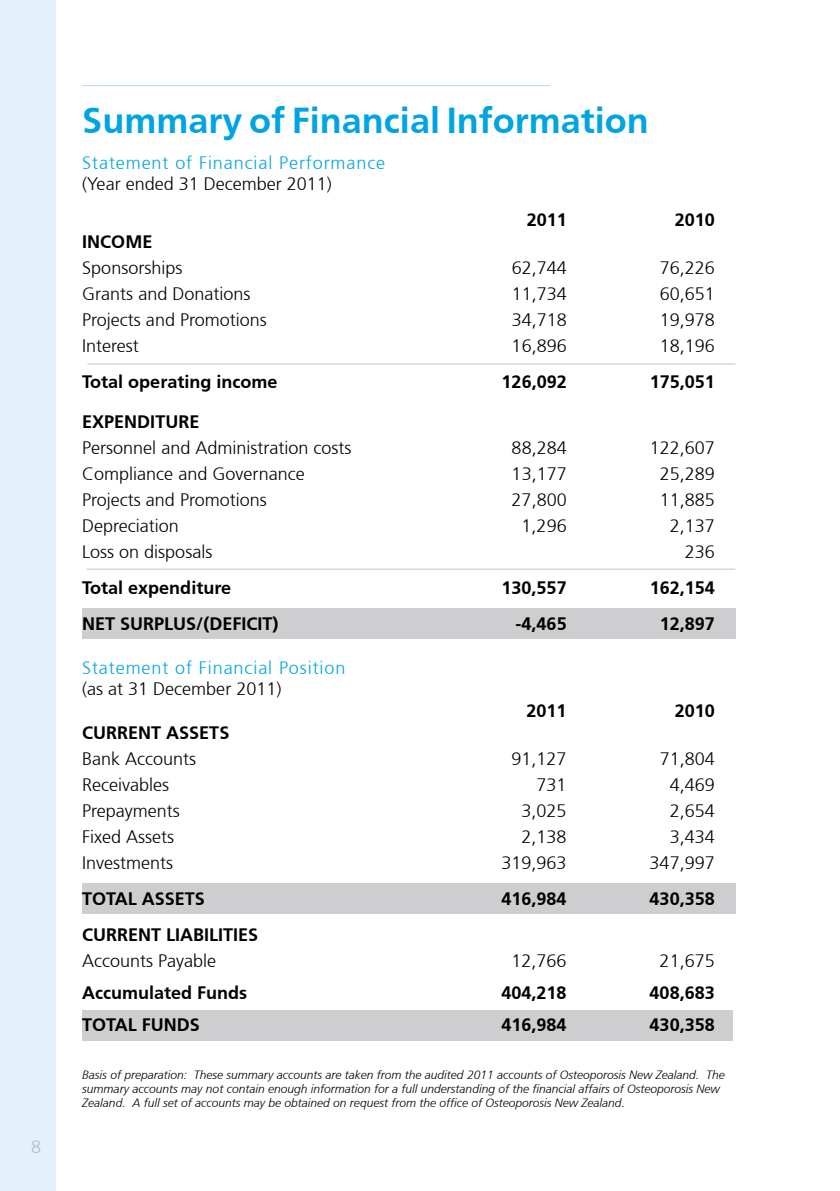
<style>
.page{position:relative;width:840px;height:1191px;background:#fff}
.page>*{position:absolute;margin:0;border:0;box-sizing:border-box;transform-origin:0 0}
.t1{font:700 36px "Frutiger";color:#00a4e3}
.t2{font:300 18px "Frutiger";color:#000}
.t3{font:700 18px "Frutiger";color:#000}
.t4{font:300 18px "Frutiger";letter-spacing:.05em;color:#00a4e3}
.t5{font:300 18px "Frutiger";color:#b2bbd3}
.t6{font:italic 300 12px/14px "Frutiger";color:#000}
</style>
<div class="page">
<div style="left:0;top:0;width:839px;height:1191px;background:#e4f1fb"></div>
<div style="left:57px;top:0;width:782px;height:1191px;background:#fff"></div>
<hr style="left:82px;top:85px;width:468px;height:1px;background:#b4dcf5">
<div style="left:82px;top:883px;width:653px;height:30px;background:#ceced0"></div>
<div style="left:82px;top:608px;width:653px;height:31px;background:#ceced0"></div>
<div style="left:82px;top:1010px;width:650px;height:30px;background:#ceced0"></div>
<hr style="left:87px;top:363px;width:648px;height:1px;background:#c5c5c8">
<hr style="left:86px;top:568px;width:649px;height:1px;background:#c5c5c8">
<p class="t5" style="left:31px;top:1137px;width:12px">8</p>
<h1 class="t1" style="left:82px;top:100px;width:568px">Summary of Financial Information</h1>
<p class="t4" style="left:82px;top:152px;width:304px">Statement of Financial Performance</p>
<p class="t2" style="left:82px;top:174px;width:251px">(Year ended 31 December 2011)</p>
<p class="t3" style="left:526px;top:209px;width:42px">2011</p>
<p class="t3" style="left:674px;top:209px;width:42px">2010</p>
<p class="t3" style="left:82px;top:231px;width:72px">INCOME</p>
<p class="t2" style="left:82px;top:257px;width:102px">Sponsorships</p>
<p class="t2" style="left:511px;top:257px;width:57px">62,744</p>
<p class="t2" style="left:659px;top:257px;width:57px">76,226</p>
<p class="t2" style="left:82px;top:283px;width:170px">Grants and Donations</p>
<p class="t2" style="left:511px;top:283px;width:57px">11,734</p>
<p class="t2" style="left:659px;top:283px;width:57px">60,651</p>
<p class="t2" style="left:82px;top:309px;width:186px">Projects and Promotions</p>
<p class="t2" style="left:511px;top:309px;width:57px">34,718</p>
<p class="t2" style="left:659px;top:309px;width:57px">19,978</p>
<p class="t2" style="left:82px;top:335px;width:58px">Interest</p>
<p class="t2" style="left:511px;top:335px;width:57px">16,896</p>
<p class="t2" style="left:659px;top:335px;width:57px">18,196</p>
<p class="t3" style="left:82px;top:371px;width:197px">Total operating income</p>
<p class="t3" style="left:501px;top:371px;width:67px">126,092</p>
<p class="t3" style="left:649px;top:371px;width:67px">175,051</p>
<p class="t3" style="left:82px;top:411px;width:119px">EXPENDITURE</p>
<p class="t2" style="left:82px;top:437px;width:271px">Personnel and Administration costs</p>
<p class="t2" style="left:511px;top:437px;width:57px">88,284</p>
<p class="t2" style="left:649px;top:437px;width:67px">122,607</p>
<p class="t2" style="left:82px;top:463px;width:224px">Compliance and Governance</p>
<p class="t2" style="left:511px;top:463px;width:57px">13,177</p>
<p class="t2" style="left:659px;top:463px;width:57px">25,289</p>
<p class="t2" style="left:82px;top:489px;width:186px">Projects and Promotions</p>
<p class="t2" style="left:511px;top:489px;width:57px">27,800</p>
<p class="t2" style="left:659px;top:489px;width:57px">11,885</p>
<p class="t2" style="left:82px;top:515px;width:98px">Depreciation</p>
<p class="t2" style="left:521px;top:515px;width:47px">1,296</p>
<p class="t2" style="left:669px;top:515px;width:47px">2,137</p>
<p class="t2" style="left:82px;top:541px;width:132px">Loss on disposals</p>
<p class="t2" style="left:684px;top:541px;width:32px">236</p>
<p class="t3" style="left:82px;top:577px;width:150px">Total expenditure</p>
<p class="t3" style="left:501px;top:577px;width:67px">130,557</p>
<p class="t3" style="left:649px;top:577px;width:67px">162,154</p>
<p class="t3" style="left:82px;top:613px;width:198px">NET SURPLUS/(DEFICIT)</p>
<p class="t3" style="left:515px;top:613px;width:53px">-4,465</p>
<p class="t3" style="left:659px;top:613px;width:57px">12,897</p>
<p class="t4" style="left:82px;top:657px;width:264px">Statement of Financial Position</p>
<p class="t2" style="left:82px;top:679px;width:201px">(as at 31 December 2011)</p>
<p class="t3" style="left:526px;top:700px;width:42px">2011</p>
<p class="t3" style="left:674px;top:700px;width:42px">2010</p>
<p class="t3" style="left:82px;top:722px;width:149px">CURRENT ASSETS</p>
<p class="t2" style="left:82px;top:748px;width:116px">Bank Accounts</p>
<p class="t2" style="left:511px;top:748px;width:57px">91,127</p>
<p class="t2" style="left:659px;top:748px;width:57px">71,804</p>
<p class="t2" style="left:82px;top:774px;width:88px">Receivables</p>
<p class="t2" style="left:536px;top:774px;width:32px">731</p>
<p class="t2" style="left:669px;top:774px;width:47px">4,469</p>
<p class="t2" style="left:82px;top:800px;width:99px">Prepayments</p>
<p class="t2" style="left:521px;top:800px;width:47px">3,025</p>
<p class="t2" style="left:669px;top:800px;width:47px">2,654</p>
<p class="t2" style="left:82px;top:826px;width:93px">Fixed Assets</p>
<p class="t2" style="left:521px;top:826px;width:47px">2,138</p>
<p class="t2" style="left:669px;top:826px;width:47px">3,434</p>
<p class="t2" style="left:82px;top:852px;width:92px">Investments</p>
<p class="t2" style="left:501px;top:852px;width:67px">319,963</p>
<p class="t2" style="left:649px;top:852px;width:67px">347,997</p>
<p class="t3" style="left:82px;top:888px;width:124px">TOTAL ASSETS</p>
<p class="t3" style="left:501px;top:888px;width:67px">416,984</p>
<p class="t3" style="left:649px;top:888px;width:67px">430,358</p>
<p class="t3" style="left:82px;top:924px;width:178px">CURRENT LIABILITIES</p>
<p class="t2" style="left:82px;top:950px;width:136px">Accounts Payable</p>
<p class="t2" style="left:511px;top:950px;width:57px">12,766</p>
<p class="t2" style="left:659px;top:950px;width:57px">21,675</p>
<p class="t3" style="left:82px;top:982px;width:166px">Accumulated Funds</p>
<p class="t3" style="left:501px;top:982px;width:67px">404,218</p>
<p class="t3" style="left:649px;top:982px;width:67px">408,683</p>
<p class="t3" style="left:82px;top:1014px;width:119px">TOTAL FUNDS</p>
<p class="t3" style="left:501px;top:1014px;width:67px">416,984</p>
<p class="t3" style="left:649px;top:1014px;width:67px">430,358</p>
<p class="t6" style="left:82px;top:1068px;width:643px">Basis of preparation: These summary accounts are taken from the audited 2011 accounts of Osteoporosis New Zealand. The summary accounts may not contain enough information for a full understanding of the financial affairs of Osteoporosis New<br>Zealand. A full set of accounts may be obtained on request from the office of Osteoporosis New Zealand.</p>
</div>
